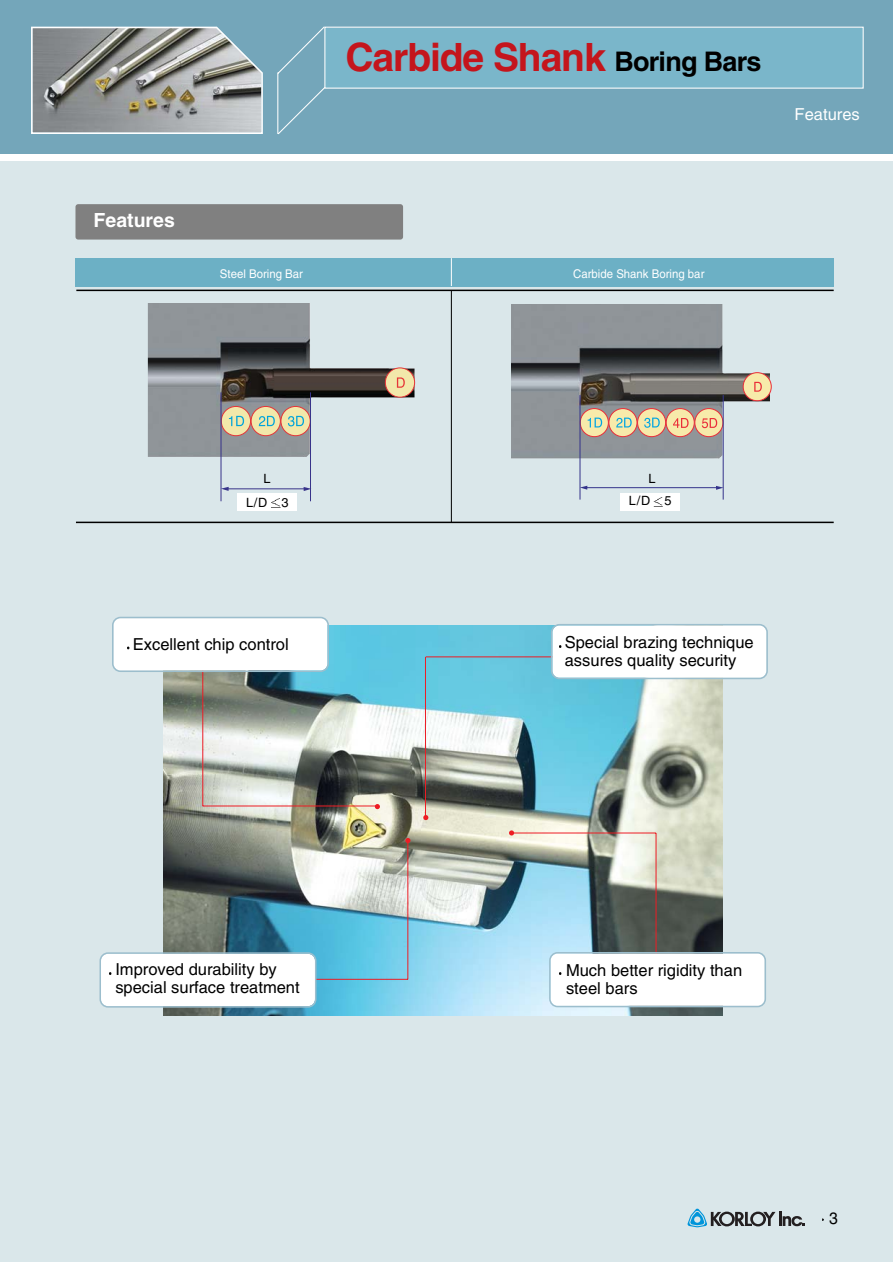
<style>
.page{position:relative;width:893px;height:1262px;background:#fff}
.page>*{position:absolute;margin:0;border:0;box-sizing:border-box;transform-origin:0 0}
.t1{font:700 39px "Helvetica";letter-spacing:-.03em;color:#c4151c}
.t2{font:700 19.5px "Helvetica";color:#fff}
.t3{font:16.5px/18px "Helvetica";color:#000}
.t4{font:16.5px "Helvetica";color:#fff}
.t5{font:16.5px "Helvetica";color:#000;scale:.95 1}
.t6{font:12.75px/21.9px "Helvetica";color:#000;text-align:center}
.t7{font:12px "Helvetica";color:#fff;scale:.95 1}
.s1{font-size:27px;color:#000}
</style>
<div class="page">
<div style="left:0;top:0;width:892px;height:153px;background:#74a6ba"></div>
<div style="left:0;top:162px;width:892px;height:1099px;background:#dae7ea"></div>
<svg style="left:31px;top:26px;width:232px;height:108px;background:#979b9a"></svg>
<svg style="left:277px;top:26px;width:49px;height:109px"></svg>
<div style="left:325px;top:28px;width:537px;height:60px;background:#7ab6ca"></div>
<div style="left:324px;top:27px;width:539px;height:62px;border:1px solid #fff"></div>
<div style="left:75px;top:204px;width:328px;height:35px;background:#808080;border-radius:3px"></div>
<svg style="left:687px;top:1208px;width:88px;height:19px"></svg>
<hr style="left:778px;top:1211px;width:3px;height:15px;background:#231f20">
<svg style="left:782px;top:1216px;width:22px;height:10px"></svg>
<hr style="left:76px;top:290px;width:757px;height:1px;background:#000">
<hr style="left:76px;top:521px;width:757px;height:2px;background:#000">
<div style="left:75px;top:258px;width:758px;height:28px;background:#6cb0c5"></div>
<hr style="left:451px;top:290px;width:1px;height:232px;background:#000">
<svg style="left:451px;top:258px;width:1px;height:28px"></svg>
<img style="left:163px;top:626px;width:559px;height:390px">
<hr style="left:203px;top:805px;width:174px;height:1px;background:#ed1c24">
<hr style="left:202px;top:670px;width:1px;height:136px;background:#ed1c24">
<svg style="left:375px;top:804px;width:5px;height:5px"></svg>
<hr style="left:425px;top:657px;width:1px;height:160px;background:#ed1c24">
<hr style="left:425px;top:656px;width:145px;height:1px;background:#ed1c24">
<svg style="left:423px;top:815px;width:5px;height:5px"></svg>
<hr style="left:407px;top:840px;width:1px;height:139px;background:#ed1c24">
<hr style="left:301px;top:978px;width:107px;height:1px;background:#ed1c24">
<svg style="left:405px;top:838px;width:5px;height:5px"></svg>
<hr style="left:511px;top:832px;width:145px;height:1px;background:#ed1c24">
<hr style="left:655px;top:833px;width:1px;height:137px;background:#ed1c24">
<svg style="left:509px;top:830px;width:5px;height:5px"></svg>
<div style="left:113px;top:618px;width:214px;height:52px;background:#fff;border-radius:7px"></div>
<div style="left:112px;top:616px;width:217px;height:56px;border:2px solid #9cbecd;border-radius:8px"></div>
<div style="left:552px;top:625px;width:214px;height:52px;background:#fff;border-radius:7px"></div>
<div style="left:551px;top:624px;width:216px;height:55px;border:2px solid #9cbecd;border-radius:8px"></div>
<div style="left:101px;top:953px;width:214px;height:53px;background:#fff;border-radius:7px"></div>
<div style="left:99px;top:952px;width:217px;height:55px;border:2px solid #9cbecd;border-radius:8px"></div>
<div style="left:550px;top:953px;width:214px;height:52px;background:#fff;border-radius:7px"></div>
<div style="left:549px;top:952px;width:217px;height:55px;border:2px solid #9cbecd;border-radius:8px"></div>
<img style="left:148px;top:303px;width:266px;height:154px">
<div style="left:385px;top:368px;width:29px;height:29px;background:#f2e8aa;border-radius:50%"></div>
<div style="left:385px;top:367px;width:30px;height:30px;border:1px solid #e63538;border-radius:50%"></div>
<div style="left:221px;top:406px;width:29px;height:30px;background:#f2e8aa;border-radius:50%"></div>
<div style="left:221px;top:406px;width:30px;height:30px;border:1px solid #e63538;border-radius:50%"></div>
<div style="left:251px;top:406px;width:29px;height:30px;background:#f2e8aa;border-radius:50%"></div>
<div style="left:251px;top:406px;width:30px;height:30px;border:1px solid #e63538;border-radius:50%"></div>
<div style="left:281px;top:406px;width:29px;height:30px;background:#f2e8aa;border-radius:50%"></div>
<div style="left:280px;top:406px;width:30px;height:30px;border:1px solid #e63538;border-radius:50%"></div>
<svg style="left:229px;top:416px;width:15px;height:10px"></svg>
<svg style="left:259px;top:416px;width:16px;height:10px"></svg>
<svg style="left:288px;top:416px;width:16px;height:10px"></svg>
<svg style="left:397px;top:377px;width:8px;height:11px"></svg>
<hr style="left:221px;top:392px;width:1px;height:109px;background:#38348a">
<hr style="left:228px;top:488px;width:78px;height:1px;background:#38348a">
<hr style="left:310px;top:392px;width:1px;height:109px;background:#38348a">
<svg style="left:221px;top:487px;width:8px;height:4px"></svg>
<svg style="left:303px;top:487px;width:7px;height:4px"></svg>
<img style="left:512px;top:305px;width:258px;height:153px">
<div style="left:743px;top:373px;width:28px;height:28px;background:#f7eaaa;border-radius:50%"></div>
<div style="left:742px;top:372px;width:29px;height:29px;border:1px solid #ea2d39;border-radius:50%"></div>
<div style="left:580px;top:408px;width:28px;height:28px;background:#f7eaaa;border-radius:50%"></div>
<div style="left:580px;top:408px;width:28px;height:29px;border:1px solid #ea2d39;border-radius:50%"></div>
<div style="left:609px;top:408px;width:28px;height:28px;background:#f7eaaa;border-radius:50%"></div>
<div style="left:608px;top:408px;width:29px;height:29px;border:1px solid #ea2d39;border-radius:50%"></div>
<div style="left:637px;top:408px;width:28px;height:28px;background:#f7eaaa;border-radius:50%"></div>
<div style="left:637px;top:408px;width:29px;height:29px;border:1px solid #ea2d39;border-radius:50%"></div>
<div style="left:666px;top:408px;width:28px;height:28px;background:#f7eaaa;border-radius:50%"></div>
<div style="left:665px;top:408px;width:29px;height:29px;border:1px solid #ea2d39;border-radius:50%"></div>
<div style="left:694px;top:408px;width:29px;height:28px;background:#f7eaaa;border-radius:50%"></div>
<div style="left:694px;top:408px;width:29px;height:29px;border:1px solid #ea2d39;border-radius:50%"></div>
<svg style="left:587px;top:417px;width:15px;height:10px"></svg>
<svg style="left:616px;top:417px;width:15px;height:10px"></svg>
<svg style="left:644px;top:417px;width:15px;height:11px"></svg>
<svg style="left:673px;top:418px;width:15px;height:10px"></svg>
<svg style="left:701px;top:418px;width:16px;height:10px"></svg>
<svg style="left:754px;top:382px;width:7px;height:10px"></svg>
<hr style="left:579px;top:395px;width:1px;height:104px;background:#34338b">
<hr style="left:586px;top:487px;width:132px;height:1px;background:#34338b">
<hr style="left:722px;top:395px;width:1px;height:104px;background:#34338b">
<svg style="left:580px;top:486px;width:7px;height:3px"></svg>
<svg style="left:716px;top:486px;width:7px;height:4px"></svg>
<div style="left:237px;top:493px;width:60px;height:17px;background:#fff"></div>
<img style="left:268px;top:498px;width:14px;height:13px">
<div style="left:620px;top:493px;width:59px;height:17px;background:#fff"></div>
<img style="left:653px;top:497px;width:10px;height:10px">
<p class="t2" style="left:94px;top:213px;width:83px">Features</p>
<h1 class="t1" style="left:345px;top:43px;width:417px">Carbide Shank <span class="s1">Boring Bars</span></h1>
<p class="t4" style="left:794px;top:108px;width:67px">Features</p>
<p class="t7" style="left:220px;top:269px;width:89px">Steel Boring Bar</p>
<p class="t7" style="left:573px;top:269px;width:140px">Carbide Shank Boring bar</p>
<p class="t6" style="left:263px;top:469px;width:9px">L</p>
<p class="t6" style="left:629px;top:469px;width:44px">L<br>L/D 5</p>
<p class="t6" style="left:246px;top:492px;width:44px">L/D 3</p>
<p class="t3" style="left:133px;top:637px;width:157px">Excellent chip control</p>
<p class="t3" style="left:564px;top:635px;width:190px">Special brazing technique assures quality security</p>
<p class="t3" style="left:115px;top:962px;width:186px">Improved durability by special surface treatment</p>
<p class="t3" style="left:566px;top:962px;width:178px">Much better rigidity than steel bars</p>
<p class="t5" style="left:829px;top:1212px;width:11px">3</p>
</div>
